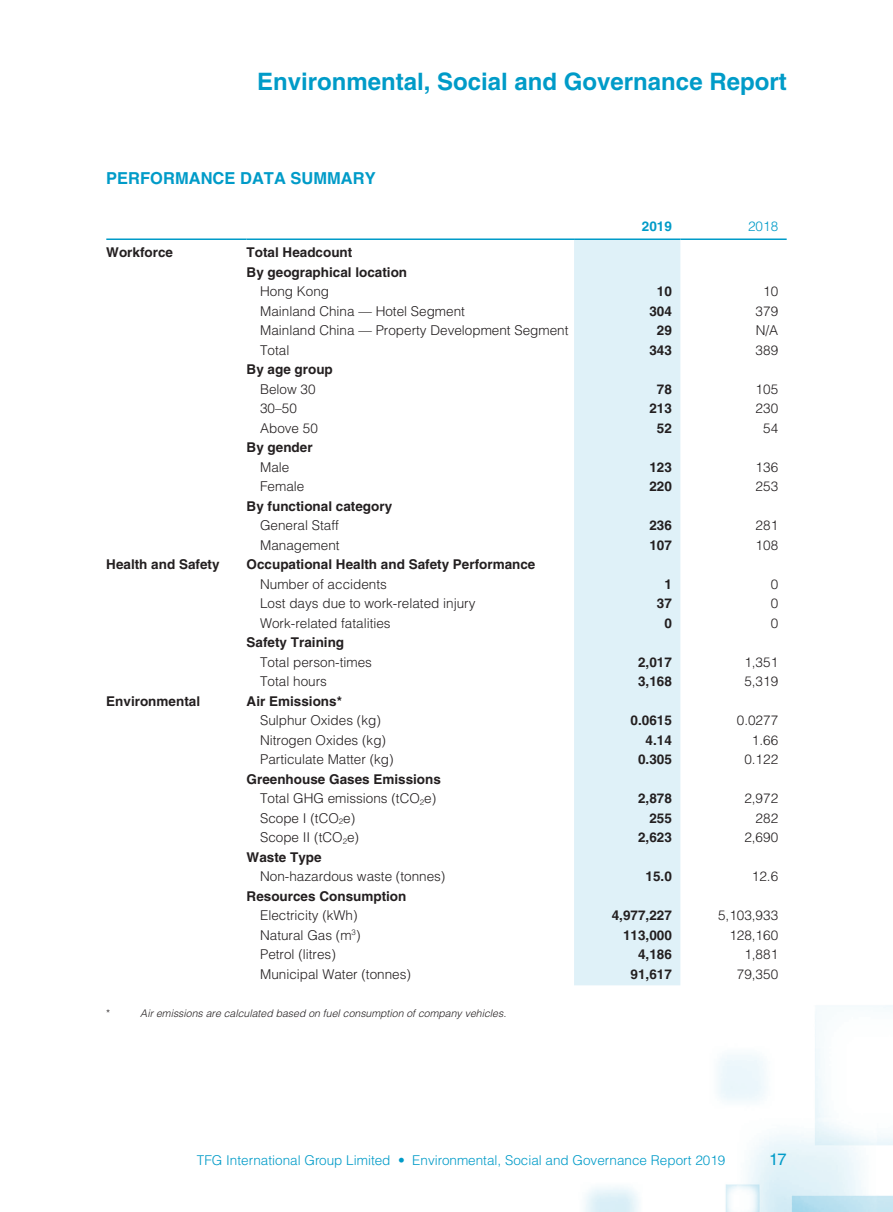
<style>
.page{position:relative;width:893px;height:1212px;background:#fff}
.page>*{position:absolute;margin:0;border:0;box-sizing:border-box;transform-origin:0 0}
.t1{font:700 24px "Helvetica LT Std";color:#009bc8}
._01_H1{font:700 16.5px "Helvetica LT Std";color:#009bc8}
.t2{font:16.5px "Helvetica LT Std";color:#009bc8}
._50_Table_txt{font:300 13.5px "Helvetica LT Std";color:#231f20}
._50_Table_txt-2{font:700 13.5px "Helvetica LT Std";color:#231f20}
._50_Table_txt-3{font:300 13.5px "Helvetica LT Std";color:#009bc8}
._50_Table_txt-4{font:700 13.5px "Helvetica LT Std";color:#009bc8}
._06_Notes{font:italic 300 10.5px "Helvetica LT Std";color:#231f20}
._06_Notes-2{font:300 10.5px "Helvetica LT Std";color:#231f20}
</style>
<div class="page">
<img style="left:574px;top:907px;width:319px;height:305px">
<div style="left:574px;top:240px;width:106px;height:745px;background:#dff1f8"></div>
<hr style="left:106px;top:238px;width:141px;height:2px;background:#009bc8">
<hr style="left:247px;top:238px;width:327px;height:2px;background:#009bc8">
<hr style="left:574px;top:238px;width:106px;height:2px;background:#009bc8">
<hr style="left:680px;top:238px;width:107px;height:2px;background:#009bc8">
<h1 class="t1" style="left:257px;top:67px;width:531px">Environmental, Social and Governance Report</h1>
<p class="_01_H1" style="left:106px;top:168px;width:271px">PERFORMANCE DATA SUMMARY</p>
<p class="_50_Table_txt-4" style="left:642px;top:218px;width:32px">2019</p>
<p class="_50_Table_txt-3" style="left:748px;top:218px;width:32px">2018</p>
<p class="_50_Table_txt-2" style="left:106px;top:244px;width:68px">Workforce</p>
<p class="_50_Table_txt-2" style="left:247px;top:244px;width:107px">Total Headcount</p>
<p class="_50_Table_txt-2" style="left:247px;top:264px;width:162px">By geographical location</p>
<p class="_50_Table_txt" style="left:260px;top:283px;width:71px">Hong Kong</p>
<p class="_50_Table_txt-2" style="left:657px;top:283px;width:17px">10</p>
<p class="_50_Table_txt" style="left:763px;top:283px;width:17px">10</p>
<p class="_50_Table_txt" style="left:260px;top:302px;width:206px">Mainland China — Hotel Segment</p>
<p class="_50_Table_txt-2" style="left:649px;top:303px;width:24px">304</p>
<p class="_50_Table_txt" style="left:756px;top:302px;width:24px">379</p>
<p class="_50_Table_txt" style="left:260px;top:322px;width:310px">Mainland China — Property Development Segment</p>
<p class="_50_Table_txt-2" style="left:657px;top:322px;width:17px">29</p>
<p class="_50_Table_txt" style="left:756px;top:322px;width:24px">N/A</p>
<p class="_50_Table_txt" style="left:260px;top:341px;width:31px">Total</p>
<p class="_50_Table_txt-2" style="left:649px;top:342px;width:24px">343</p>
<p class="_50_Table_txt" style="left:756px;top:341px;width:24px">389</p>
<p class="_50_Table_txt-2" style="left:247px;top:361px;width:88px">By age group</p>
<p class="_50_Table_txt" style="left:260px;top:380px;width:57px">Below 30</p>
<p class="_50_Table_txt-2" style="left:657px;top:381px;width:17px">78</p>
<p class="_50_Table_txt" style="left:756px;top:380px;width:24px">105</p>
<p class="_50_Table_txt" style="left:260px;top:400px;width:38px">30–50</p>
<p class="_50_Table_txt-2" style="left:649px;top:400px;width:24px">213</p>
<p class="_50_Table_txt" style="left:756px;top:400px;width:24px">230</p>
<p class="_50_Table_txt" style="left:260px;top:419px;width:59px">Above 50</p>
<p class="_50_Table_txt-2" style="left:657px;top:420px;width:17px">52</p>
<p class="_50_Table_txt" style="left:763px;top:419px;width:17px">54</p>
<p class="_50_Table_txt-2" style="left:247px;top:439px;width:68px">By gender</p>
<p class="_50_Table_txt" style="left:260px;top:458px;width:31px">Male</p>
<p class="_50_Table_txt-2" style="left:649px;top:459px;width:24px">123</p>
<p class="_50_Table_txt" style="left:756px;top:458px;width:24px">136</p>
<p class="_50_Table_txt" style="left:260px;top:478px;width:46px">Female</p>
<p class="_50_Table_txt-2" style="left:649px;top:478px;width:24px">220</p>
<p class="_50_Table_txt" style="left:756px;top:478px;width:24px">253</p>
<p class="_50_Table_txt-2" style="left:247px;top:498px;width:147px">By functional category</p>
<p class="_50_Table_txt" style="left:260px;top:517px;width:80px">General Staff</p>
<p class="_50_Table_txt-2" style="left:649px;top:517px;width:24px">236</p>
<p class="_50_Table_txt" style="left:756px;top:517px;width:24px">281</p>
<p class="_50_Table_txt" style="left:260px;top:536px;width:81px">Management</p>
<p class="_50_Table_txt-2" style="left:649px;top:537px;width:24px">107</p>
<p class="_50_Table_txt" style="left:756px;top:536px;width:24px">108</p>
<p class="_50_Table_txt-2" style="left:106px;top:556px;width:115px">Health and Safety</p>
<p class="_50_Table_txt-2" style="left:247px;top:556px;width:290px">Occupational Health and Safety Performance</p>
<p class="_50_Table_txt" style="left:260px;top:575px;width:128px">Number of accidents</p>
<p class="_50_Table_txt-2" style="left:664px;top:576px;width:9px">1</p>
<p class="_50_Table_txt" style="left:771px;top:575px;width:9px">0</p>
<p class="_50_Table_txt" style="left:260px;top:595px;width:217px">Lost days due to work-related injury</p>
<p class="_50_Table_txt-2" style="left:657px;top:595px;width:17px">37</p>
<p class="_50_Table_txt" style="left:771px;top:595px;width:9px">0</p>
<p class="_50_Table_txt" style="left:260px;top:614px;width:132px">Work-related fatalities</p>
<p class="_50_Table_txt-2" style="left:664px;top:615px;width:9px">0</p>
<p class="_50_Table_txt" style="left:771px;top:614px;width:9px">0</p>
<p class="_50_Table_txt-2" style="left:247px;top:634px;width:99px">Safety Training</p>
<p class="_50_Table_txt" style="left:260px;top:653px;width:113px">Total person-times</p>
<p class="_50_Table_txt-2" style="left:638px;top:654px;width:35px">2,017</p>
<p class="_50_Table_txt" style="left:744px;top:653px;width:35px">1,351</p>
<p class="_50_Table_txt" style="left:260px;top:673px;width:68px">Total hours</p>
<p class="_50_Table_txt-2" style="left:638px;top:673px;width:35px">3,168</p>
<p class="_50_Table_txt" style="left:744px;top:673px;width:35px">5,319</p>
<p class="_50_Table_txt-2" style="left:106px;top:693px;width:95px">Environmental</p>
<p class="_50_Table_txt-2" style="left:247px;top:693px;width:97px">Air Emissions*</p>
<p class="_50_Table_txt" style="left:260px;top:712px;width:122px">Sulphur Oxides (kg)</p>
<p class="_50_Table_txt-2" style="left:631px;top:712px;width:43px">0.0615</p>
<p class="_50_Table_txt" style="left:737px;top:712px;width:43px">0.0277</p>
<p class="_50_Table_txt" style="left:260px;top:731px;width:128px">Nitrogen Oxides (kg)</p>
<p class="_50_Table_txt-2" style="left:646px;top:732px;width:28px">4.14</p>
<p class="_50_Table_txt" style="left:752px;top:731px;width:28px">1.66</p>
<p class="_50_Table_txt" style="left:260px;top:751px;width:135px">Particulate Matter (kg)</p>
<p class="_50_Table_txt-2" style="left:638px;top:751px;width:35px">0.305</p>
<p class="_50_Table_txt" style="left:744px;top:751px;width:35px">0.122</p>
<p class="_50_Table_txt-2" style="left:247px;top:771px;width:196px">Greenhouse Gases Emissions</p>
<p class="_50_Table_txt" style="left:260px;top:790px;width:178px">Total GHG emissions (tCO<sub>2</sub>e)</p>
<p class="_50_Table_txt-2" style="left:638px;top:790px;width:35px">2,878</p>
<p class="_50_Table_txt" style="left:744px;top:790px;width:35px">2,972</p>
<p class="_50_Table_txt" style="left:260px;top:809px;width:97px">Scope I (tCO<sub>2</sub>e)</p>
<p class="_50_Table_txt-2" style="left:649px;top:810px;width:24px">255</p>
<p class="_50_Table_txt" style="left:756px;top:809px;width:24px">282</p>
<p class="_50_Table_txt" style="left:260px;top:829px;width:100px">Scope II (tCO<sub>2</sub>e)</p>
<p class="_50_Table_txt-2" style="left:638px;top:829px;width:35px">2,623</p>
<p class="_50_Table_txt" style="left:744px;top:829px;width:35px">2,690</p>
<p class="_50_Table_txt-2" style="left:247px;top:849px;width:77px">Waste Type</p>
<p class="_50_Table_txt" style="left:260px;top:868px;width:187px">Non-hazardous waste (tonnes)</p>
<p class="_50_Table_txt-2" style="left:646px;top:868px;width:28px">15.0</p>
<p class="_50_Table_txt" style="left:752px;top:868px;width:28px">12.6</p>
<p class="_50_Table_txt-2" style="left:247px;top:888px;width:161px">Resources Consumption</p>
<p class="_50_Table_txt" style="left:260px;top:907px;width:99px">Electricity (kWh)</p>
<p class="_50_Table_txt-2" style="left:612px;top:907px;width:62px">4,977,227</p>
<p class="_50_Table_txt" style="left:718px;top:907px;width:62px">5,103,933</p>
<p class="_50_Table_txt" style="left:260px;top:926px;width:102px">Natural Gas (m<sup>3</sup>)</p>
<p class="_50_Table_txt-2" style="left:623px;top:927px;width:50px">113,000</p>
<p class="_50_Table_txt" style="left:729px;top:926px;width:50px">128,160</p>
<p class="_50_Table_txt" style="left:260px;top:946px;width:77px">Petrol (litres)</p>
<p class="_50_Table_txt-2" style="left:638px;top:946px;width:35px">4,186</p>
<p class="_50_Table_txt" style="left:744px;top:946px;width:35px">1,881</p>
<p class="_50_Table_txt" style="left:260px;top:965px;width:152px">Municipal Water (tonnes)</p>
<p class="_50_Table_txt-2" style="left:631px;top:966px;width:43px">91,617</p>
<p class="_50_Table_txt" style="left:737px;top:965px;width:43px">79,350</p>
<p class="_06_Notes-2" style="left:106px;top:1006px;width:6px">*</p>
<p class="_06_Notes" style="left:140px;top:1006px;width:367px">Air emissions are calculated based on fuel consumption of company vehicles.</p>
<p class="_50_Table_txt-3" style="left:197px;top:1152px;width:530px">TFG International Group Limited • Environmental, Social and Governance Report 2019</p>
<p class="t2" style="left:769px;top:1150px;width:19px">17</p>
</div>
